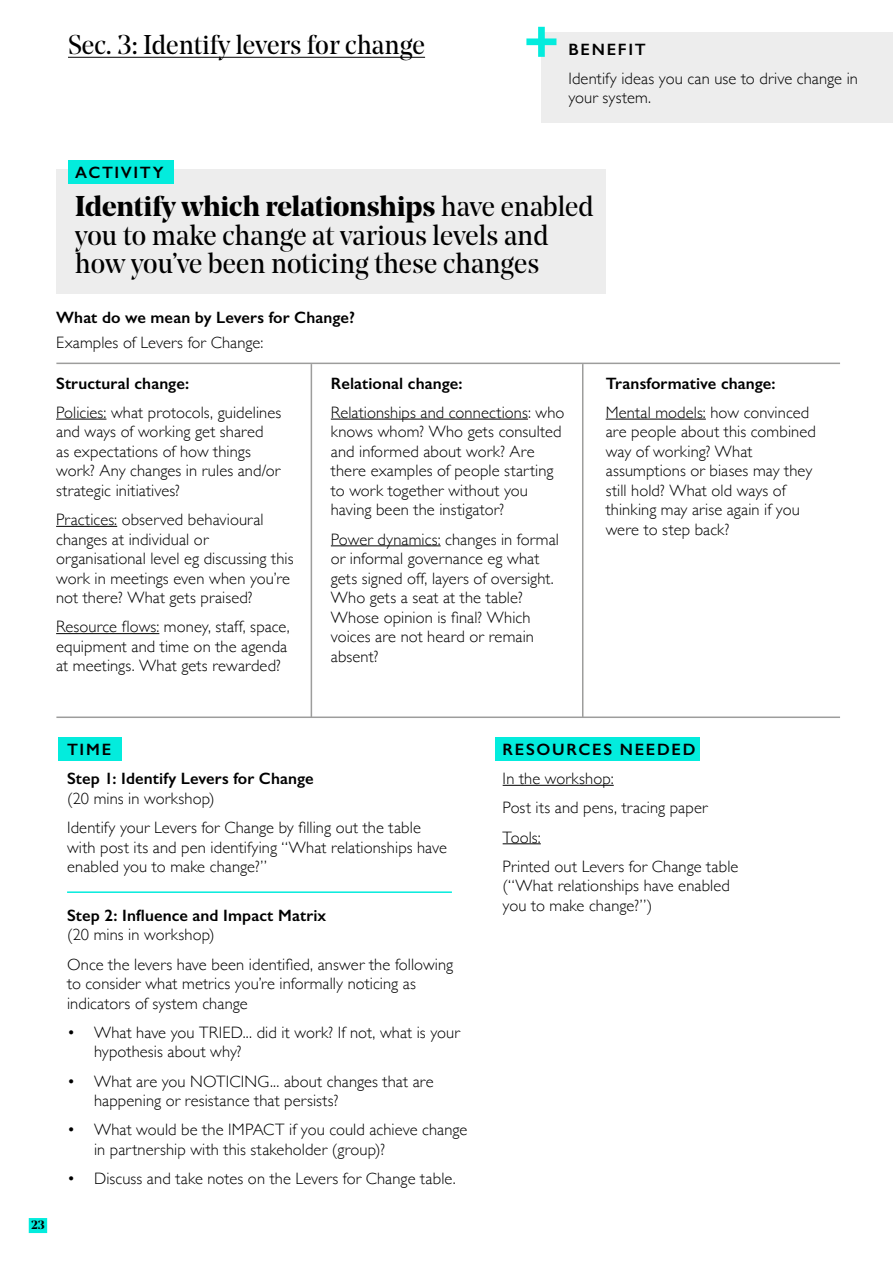
<style>
.page{position:relative;width:893px;height:1263px;background:#fff}
.page>*{position:absolute;margin:0;border:0;box-sizing:border-box;transform-origin:0 0}
.t1{font:600 61.5px "Gill Sans";color:#03ecdd}
.t2{font:28.5px/28.5px "Noe Display";color:#000}
.t3{font:27px "Noe Display";color:#000}
.t4{font:300 16.5px/19.5px "Gill Sans";letter-spacing:.005em;color:#000}
.t5{font:600 16.5px/29.2px "Gill Sans";letter-spacing:.01em;color:#000}
.t6{font:600 16.5px "Gill Sans";letter-spacing:.11em;color:#000}
.t7{font:600 16.5px "Gill Sans";letter-spacing:.1em;color:#000}
.t8{font:700 12px "Noe Display";color:#000}
.s1{font-weight:700}
</style>
<div class="page">
<hr style="left:68px;top:57px;width:357px;height:1px;background:#000">
<div style="left:56px;top:169px;width:550px;height:125px;background:#ededed"></div>
<div style="left:68px;top:160px;width:105px;height:23px;background:#03ecdd"></div>
<div style="left:495px;top:737px;width:204px;height:23px;background:#03ecdd"></div>
<hr style="left:503px;top:785px;width:111px;height:1px;background:#000">
<hr style="left:503px;top:843px;width:38px;height:1px;background:#000">
<div style="left:541px;top:32px;width:352px;height:91px;background:#ededed"></div>
<div style="left:58px;top:737px;width:64px;height:23px;background:#03ecdd"></div>
<hr style="left:67px;top:891px;width:385px;height:2px;background:#03ecdd">
<hr style="left:56px;top:419px;width:50px;height:1px;background:#000">
<hr style="left:56px;top:526px;width:61px;height:1px;background:#000">
<hr style="left:56px;top:633px;width:103px;height:1px;background:#000">
<hr style="left:331px;top:419px;width:197px;height:1px;background:#000">
<hr style="left:331px;top:545px;width:110px;height:1px;background:#000">
<hr style="left:606px;top:419px;width:100px;height:1px;background:#000">
<hr style="left:311px;top:364px;width:1px;height:353px;background:#9d9d9c">
<hr style="left:56px;top:363px;width:784px;height:1px;background:#9d9d9c">
<hr style="left:56px;top:716px;width:784px;height:2px;background:#9d9d9c">
<hr style="left:582px;top:364px;width:1px;height:353px;background:#9d9d9c">
<div style="left:29px;top:1218px;width:18px;height:15px;background:#03ecdd"></div>
<h3 class="t3" style="left:68px;top:28px;width:359px">Sec. 3: Identify levers for change</h3>
<h1 class="t1" style="left:523px;top:6px;width:37px">+</h1>
<p class="t6" style="left:568px;top:39px;width:79px">BENEFIT</p>
<p class="t4" style="left:568px;top:68px;width:291px">Identify ideas you can use to drive change in your system.</p>
<p class="t7" style="left:75px;top:162px;width:90px">ACTIVITY</p>
<h2 class="t2" style="left:75px;top:192px;width:520px"><span class="s1">Identify which relationships</span> have enabled you to make change at various levels and how you’ve been noticing these changes</h2>
<p class="t5" style="left:56px;top:302px;width:300px">What do we mean by Levers for Change?</p>
<p class="t4" style="left:56px;top:332px;width:209px">Examples of Levers for Change:</p>
<p class="t5" style="left:56px;top:368px;width:134px">Structural change:</p>
<p class="t4" style="left:56px;top:402px;width:227px">Policies: what protocols, guidelines and ways of working get shared<br>as expectations of how things work? Any changes in rules and/or strategic initiatives?</p>
<p class="t4" style="left:56px;top:509px;width:239px">Practices: observed behavioural changes at individual or organisational level eg discussing this work in meetings even when you’re not there? What gets praised?</p>
<p class="t4" style="left:56px;top:616px;width:235px">Resource flows: money, staff, space, equipment and time on the agenda at meetings. What gets rewarded?</p>
<p class="t5" style="left:331px;top:368px;width:133px">Relational change:</p>
<p class="t4" style="left:331px;top:402px;width:235px">Relationships and connections: who knows whom? Who gets consulted and informed about work? Are there examples of people starting to work together without you having been the instigator?</p>
<p class="t4" style="left:331px;top:529px;width:230px">Power dynamics: changes in formal or informal governance eg what gets signed off, layers of oversight.<br>Who gets a seat at the table?<br>Whose opinion is final? Which voices are not heard or remain absent?</p>
<p class="t5" style="left:606px;top:368px;width:171px">Transformative change:</p>
<p class="t4" style="left:606px;top:402px;width:212px">Mental models: how convinced are people about this combined way of working? What assumptions or biases may they still hold? What old ways of thinking may arise again if you were to step back?</p>
<p class="t8" style="left:31px;top:1216px;width:15px">23</p>
<p class="t5" style="left:67px;top:735px;width:248px">TIME<br>Step 1: Identify Levers for Change</p>
<p class="t4" style="left:67px;top:783px;width:355px;line-height:29.2px">(20 mins in workshop)<br>Identify your Levers for Change by filling out the table</p>
<p class="t4" style="left:67px;top:837px;width:381px">with post its and pen identifying “What relationships have enabled you to make change?”</p>
<p class="t5" style="left:67px;top:900px;width:261px">Step 2: Influence and Impact Matrix</p>
<p class="t4" style="left:67px;top:919px;width:388px;line-height:29.2px">(20 mins in workshop)<br>Once the levers have been identified, answer the following</p>
<p class="t4" style="left:67px;top:973px;width:350px">to consider what metrics you’re informally noticing as indicators of system change</p>
<p class="t4" style="left:94px;top:1022px;width:367px;text-indent:-27px">• What have you TRIED... did it work? If not, what is your hypothesis about why?</p>
<p class="t4" style="left:94px;top:1071px;width:341px;text-indent:-27px">• What are you NOTICING... about changes that are happening or resistance that persists?</p>
<p class="t4" style="left:94px;top:1119px;width:375px;text-indent:-27px">• What would be the IMPACT if you could achieve change in partnership with this stakeholder (group)?</p>
<p class="t4" style="left:67px;top:1168px;width:390px">• Discuss and take notes on the Levers for Change table.</p>
<p class="t6" style="left:503px;top:739px;width:194px">RESOURCES NEEDED</p>
<p class="t4" style="left:503px;top:763px;width:237px;line-height:29.2px">In the workshop:<br>Post its and pens, tracing paper<br>Tools:<br>Printed out Levers for Change table</p>
<p class="t4" style="left:503px;top:875px;width:229px">(“What relationships have enabled you to make change?”)</p>
</div>
